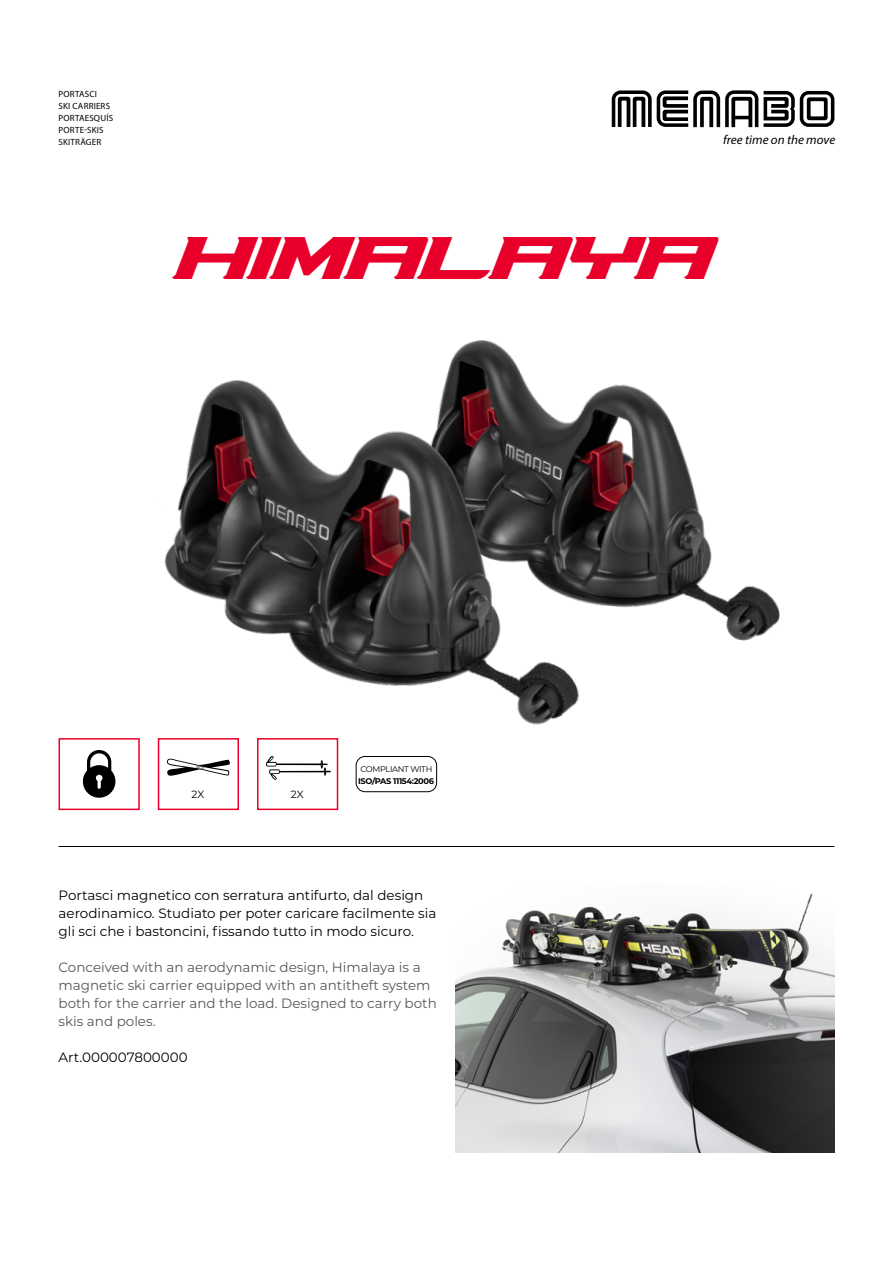
<style>
.page{position:relative;width:893px;height:1263px;background:#fff}
.page>*{position:absolute;margin:0;border:0;box-sizing:border-box;transform-origin:0 0}
.t1{font:60px "Draco";color:#e8002a;scale:.7 1}
.t2{font:13.5px/18px "Montserrat";color:#000}
.t3{font:13.5px/18px "Montserrat";color:#575756}
.t4{font:italic 12.75px "Myriad Pro";color:#000}
.t5{font:10.5px "Montserrat";color:#000}
.t6{font:9px/12px "Myriad Pro";letter-spacing:.02em;color:#000}
.t7{font:700 8.25px "Montserrat";letter-spacing:-.04em;color:#000}
.t8{font:8.25px "Montserrat";letter-spacing:-.04em;color:#000}
</style>
<div class="page">
<svg style="left:612px;top:90px;width:146px;height:37px"></svg>
<svg style="left:764px;top:91px;width:70px;height:36px"></svg>
<img style="left:447px;top:340px;width:333px;height:301px">
<img style="left:164px;top:375px;width:421px;height:350px">
<img style="left:455px;top:893px;width:379px;height:259px">
<svg style="left:83px;top:750px;width:32px;height:48px"></svg>
<div style="left:59px;top:738px;width:81px;height:72px;border:2px solid #e8002a"></div>
<svg style="left:167px;top:758px;width:63px;height:18px"></svg>
<div style="left:158px;top:738px;width:81px;height:72px;border:2px solid #e8002a"></div>
<svg style="left:266px;top:756px;width:65px;height:24px"></svg>
<div style="left:257px;top:738px;width:81px;height:72px;border:2px solid #e8002a"></div>
<hr style="left:59px;top:846px;width:775px;height:1px;background:#000">
<div style="left:356px;top:756px;width:81px;height:36px;border:1px solid #000;border-radius:9px"></div>
<p class="t6" style="left:59px;top:88px;width:56px">PORTASCI<br>SKI CARRIERS<br>PORTAESQUÍS<br>PORTE-SKIS<br>SKITRÄGER</p>
<p class="t4" style="left:723px;top:132px;width:114px">free time on the move</p>
<h1 class="t1" style="left:179px;top:230px;width:766px">HIMALAYA</h1>
<p class="t5" style="left:192px;top:787px;width:14px">2X</p>
<p class="t5" style="left:291px;top:787px;width:14px">2X</p>
<p class="t8" style="left:360px;top:763px;width:74px">COMPLIANT WITH</p>
<p class="t7" style="left:358px;top:775px;width:77px">ISO/PAS 11154:2006</p>
<p class="t2" style="left:59px;top:886px;width:379px">Portasci magnetico con serratura antifurto, dal design aerodinamico. Studiato per poter caricare facilmente sia gli sci che i bastoncini, fissando tutto in modo sicuro.</p>
<p class="t3" style="left:59px;top:958px;width:380px">Conceived with an aerodynamic design, Himalaya is a magnetic ski carrier equipped with an antitheft system both for the carrier and the load. Designed to carry both skis and poles.</p>
<p class="t2" style="left:59px;top:1048px;width:131px">Art.000007800000</p>
</div>
